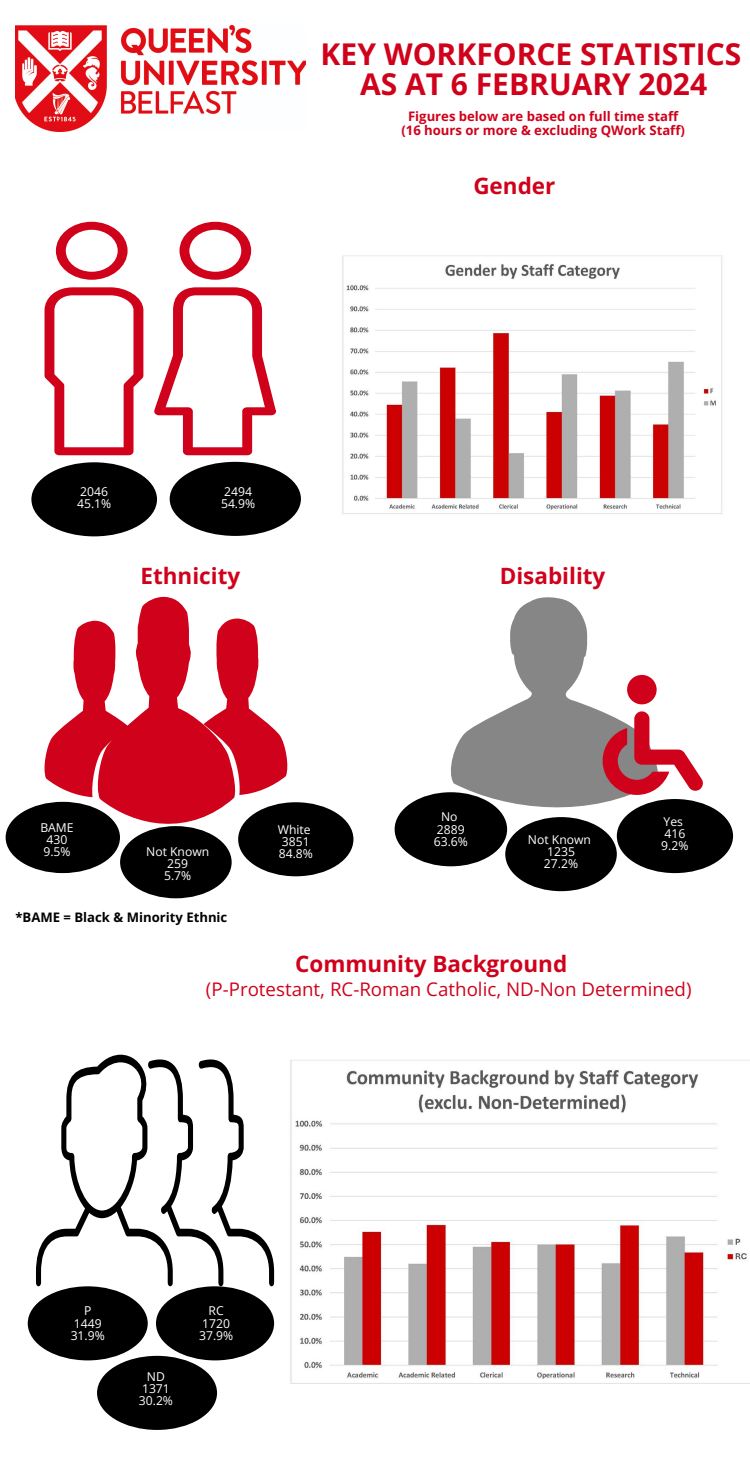
<style>
.page{position:relative;width:750px;height:1468px;background:#fff}
.page>*{position:absolute;margin:0;border:0;box-sizing:border-box;transform-origin:0 0}
.t1{font:700 30px/30px "Open Sans";color:#d0021b;text-align:center}
.t2{font:700 22.5px "Open Sans";color:#d0021b}
.t3{font:18.75px "Open Sans";color:#d0021b}
.t4{font:700 13.12px "Open Sans";color:#d0021b}
.t5{font:700 13.12px "Open Sans";color:#000}
.t6{font:12.12px "Open Sans";color:#fff}
</style>
<div class="page">
<img style="left:15px;top:26px;width:290px;height:106px">
<svg style="left:45px;top:222px;width:231px;height:233px"></svg>
<div style="left:31px;top:462px;width:126px;height:74px;background:#000;border-radius:50%"></div>
<div style="left:170px;top:462px;width:131px;height:74px;background:#000;border-radius:50%"></div>
<svg style="left:45px;top:597px;width:242px;height:227px;fill:#d0021b"></svg>
<div style="left:6px;top:802px;width:114px;height:71px;background:#000;border-radius:50%"></div>
<div style="left:120px;top:826px;width:112px;height:72px;background:#000;border-radius:50%"></div>
<div style="left:238px;top:802px;width:115px;height:74px;background:#000;border-radius:50%"></div>
<div style="left:395px;top:792px;width:112px;height:74px;background:#000;border-radius:50%"></div>
<div style="left:505px;top:817px;width:112px;height:74px;background:#000;border-radius:50%"></div>
<div style="left:617px;top:799px;width:116px;height:74px;background:#000;border-radius:50%"></div>
<svg style="left:36px;top:1054px;width:238px;height:232px"></svg>
<div style="left:28px;top:1286px;width:120px;height:74px;background:#000;border-radius:50%"></div>
<div style="left:97px;top:1355px;width:120px;height:75px;background:#000;border-radius:50%"></div>
<div style="left:156px;top:1286px;width:118px;height:74px;background:#000;border-radius:50%"></div>
<svg style="left:451px;top:597px;width:252px;height:210px"></svg>
<img style="left:342px;top:255px;width:380px;height:259px">
<img style="left:290px;top:1060px;width:460px;height:324px">
<p class="t1" style="left:321px;top:39px;width:422px">KEY WORKFORCE STATISTICS<br>AS AT 6 FEBRUARY 2024</p>
<p class="t4" style="left:408px;top:107px;width:272px">Figures below are based on full time staff</p>
<p class="t4" style="left:401px;top:121px;width:285px">(16 hours or more &amp; excluding QWork Staff)</p>
<p class="t2" style="left:473px;top:169px;width:84px">Gender</p>
<p class="t6" style="left:80px;top:483px;width:29px">2046</p>
<p class="t6" style="left:77px;top:495px;width:36px">45.1%</p>
<p class="t6" style="left:224px;top:483px;width:29px">2494</p>
<p class="t6" style="left:221px;top:495px;width:36px">54.9%</p>
<p class="t2" style="left:140px;top:560px;width:101px">Ethnicity</p>
<p class="t2" style="left:500px;top:560px;width:107px">Disability</p>
<p class="t6" style="left:40px;top:818px;width:35px">BAME</p>
<p class="t6" style="left:47px;top:831px;width:22px">430</p>
<p class="t6" style="left:43px;top:843px;width:29px">9.5%</p>
<p class="t6" style="left:146px;top:842px;width:65px">Not Known</p>
<p class="t6" style="left:167px;top:855px;width:22px">259</p>
<p class="t6" style="left:164px;top:867px;width:29px">5.7%</p>
<p class="t5" style="left:15px;top:908px;width:213px">*BAME = Black &amp; Minority Ethnic</p>
<p class="t6" style="left:278px;top:821px;width:34px">White</p>
<p class="t6" style="left:282px;top:833px;width:29px">3851</p>
<p class="t6" style="left:279px;top:845px;width:36px">84.8%</p>
<p class="t6" style="left:441px;top:808px;width:18px">No</p>
<p class="t6" style="left:437px;top:820px;width:29px">2889</p>
<p class="t6" style="left:434px;top:833px;width:36px">63.6%</p>
<p class="t6" style="left:528px;top:831px;width:65px">Not Known</p>
<p class="t6" style="left:547px;top:843px;width:29px">1235</p>
<p class="t6" style="left:544px;top:855px;width:36px">27.2%</p>
<p class="t2" style="left:295px;top:948px;width:274px">Community Background</p>
<p class="t6" style="left:664px;top:812px;width:21px">Yes</p>
<p class="t6" style="left:664px;top:825px;width:22px">416</p>
<p class="t6" style="left:661px;top:837px;width:29px">9.2%</p>
<p class="t3" style="left:206px;top:975px;width:487px">(P-Protestant, RC-Roman Catholic, ND-Non Determined)</p>
<p class="t6" style="left:84px;top:1302px;width:9px">P</p>
<p class="t6" style="left:74px;top:1314px;width:29px">1449</p>
<p class="t6" style="left:71px;top:1326px;width:36px">31.9%</p>
<p class="t6" style="left:147px;top:1368px;width:19px">ND</p>
<p class="t6" style="left:142px;top:1380px;width:29px">1371</p>
<p class="t6" style="left:139px;top:1392px;width:36px">30.2%</p>
<p class="t6" style="left:209px;top:1302px;width:17px">RC</p>
<p class="t6" style="left:202px;top:1314px;width:29px">1720</p>
<p class="t6" style="left:199px;top:1326px;width:36px">37.9%</p>
</div>
